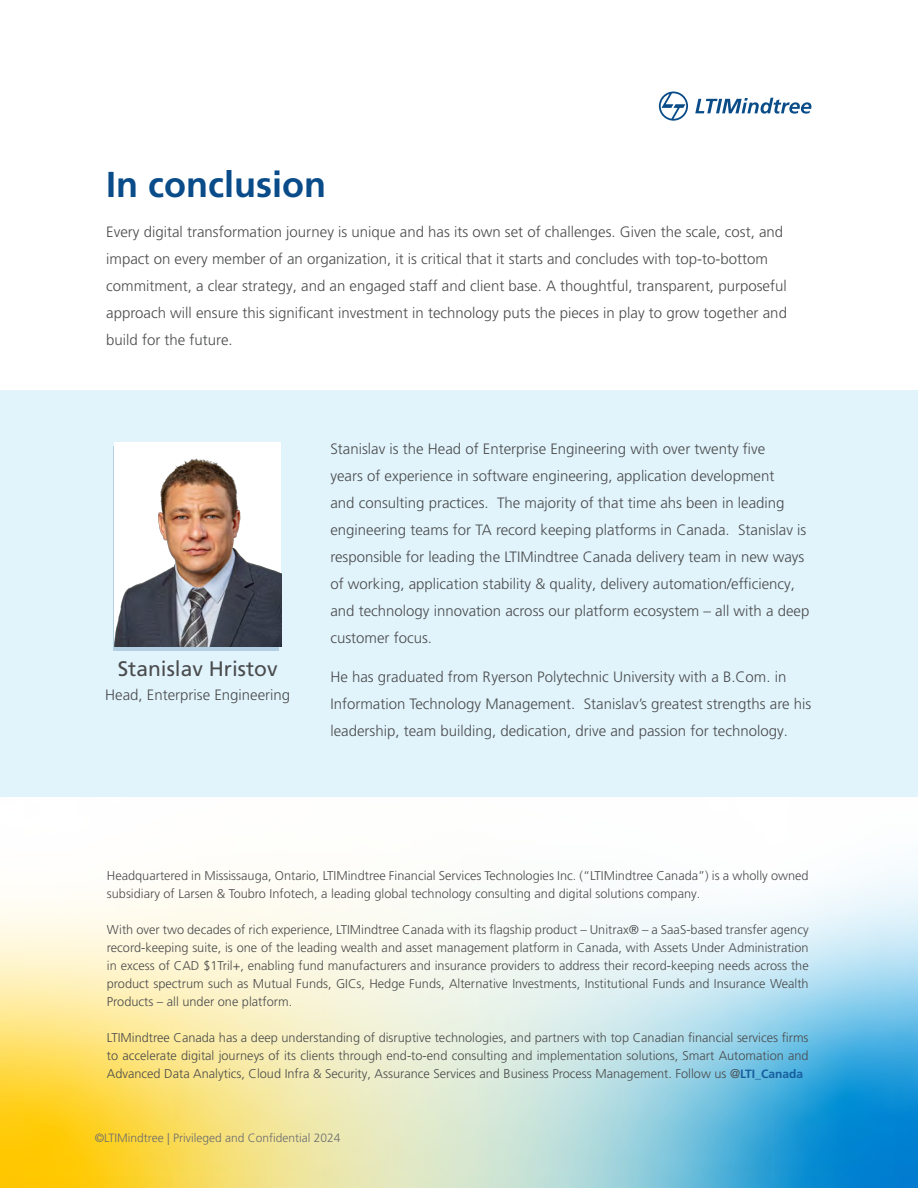
<style>
.page{position:relative;width:918px;height:1188px;background:#fff}
.page>*{position:absolute;margin:0;border:0;box-sizing:border-box;transform-origin:0 0}
.chapter_Heading-1{font:700 36px "Frutiger LT Pro";color:#094c89}
.body_text{font:21px "Frutiger LT Pro";color:#4b4c4d}
.body_text-2{font:300 15px/27px "Frutiger LT Pro";color:#4b4c4d}
.t1{font:300 12.75px/18px "Frutiger LT Pro";color:#4b4c4d;text-align:justify}
.t2{font:300 12px "Frutiger LT Pro";color:#6c6d70}
.s1{font-weight:700;font-size:12px;color:#175d9e}
</style>
<div class="page">
<img style="left:0;top:91px;width:918px;height:1097px">
<div style="left:0;top:391px;width:918px;height:406px;background:#e1f4fc"></div>
<div style="left:113px;top:447px;width:166px;height:204px;background:#b2cfe4"></div>
<div style="left:114px;top:442px;width:167px;height:205px;background:#fff"></div>
<img style="left:114px;top:458px;width:167px;height:189px">
<svg style="left:659px;top:92px;width:29px;height:29px"></svg>
<svg style="left:695px;top:98px;width:116px;height:16px"></svg>
<p class="chapter_Heading-1" style="left:106px;top:163px;width:221px">In conclusion</p>
<p class="body_text-2" style="left:106px;top:218px;width:682px">Every digital transformation journey is unique and has its own set of challenges. Given the scale, cost, and impact on every member of an organization, it is critical that it starts and concludes with top-to-bottom commitment, a clear strategy, and an engaged staff and client base. A thoughtful, transparent, purposeful approach will ensure this significant investment in technology puts the pieces in play to grow together and build for the future.</p>
<p class="body_text" style="left:118px;top:656px;width:161px">Stanislav Hristov</p>
<p class="body_text-2" style="left:105px;top:682px;width:187px">Head, Enterprise Engineering</p>
<p class="body_text-2" style="left:330px;top:435px;width:480px">Stanislav is the Head of Enterprise Engineering with over twenty five<br>years of experience in software engineering, application development<br>and consulting practices. The majority of that time ahs been in leading engineering teams for TA record keeping platforms in Canada. Stanislav is responsible for leading the LTIMindtree Canada delivery team in new ways of working, application stability &amp; quality, delivery automation/efficiency, and technology innovation across our platform ecosystem – all with a deep customer focus.</p>
<p class="body_text-2" style="left:330px;top:664px;width:482px">He has graduated from Ryerson Polytechnic University with a B.Com. in<br>Information Technology Management. Stanislav’s greatest strengths are his leadership, team building, dedication, drive and passion for technology.</p>
<p class="t1" style="left:107px;top:866px;width:703px">Headquartered in Mississauga, Ontario, LTIMindtree Financial Services Technologies Inc. (“LTIMindtree Canada”) is a wholly owned subsidiary of Larsen &amp; Toubro Infotech, a leading global technology consulting and digital solutions company.</p>
<p class="t1" style="left:107px;top:920px;width:703px">With over two decades of rich experience, LTIMindtree Canada with its flagship product – Unitrax® – a SaaS-based transfer agency record-keeping suite, is one of the leading wealth and asset management platform in Canada, with Assets Under Administration in excess of CAD $1Tril+, enabling fund manufacturers and insurance providers to address their record-keeping needs across the product spectrum such as Mutual Funds, GICs, Hedge Funds, Alternative Investments, Institutional Funds and Insurance Wealth Products – all under one platform.</p>
<p class="t1" style="left:107px;top:1028px;width:703px">LTIMindtree Canada has a deep understanding of disruptive technologies, and partners with top Canadian financial services firms to accelerate digital journeys of its clients through end-to-end consulting and implementation solutions, Smart Automation and Advanced Data Analytics, Cloud Infra &amp; Security, Assurance Services and Business Process Management. Follow us @<span class="s1">LTI_Canada</span></p>
<p class="t2" style="left:95px;top:1131px;width:247px">©LTIMindtree | Privileged and Confidential 2024</p>
</div>
